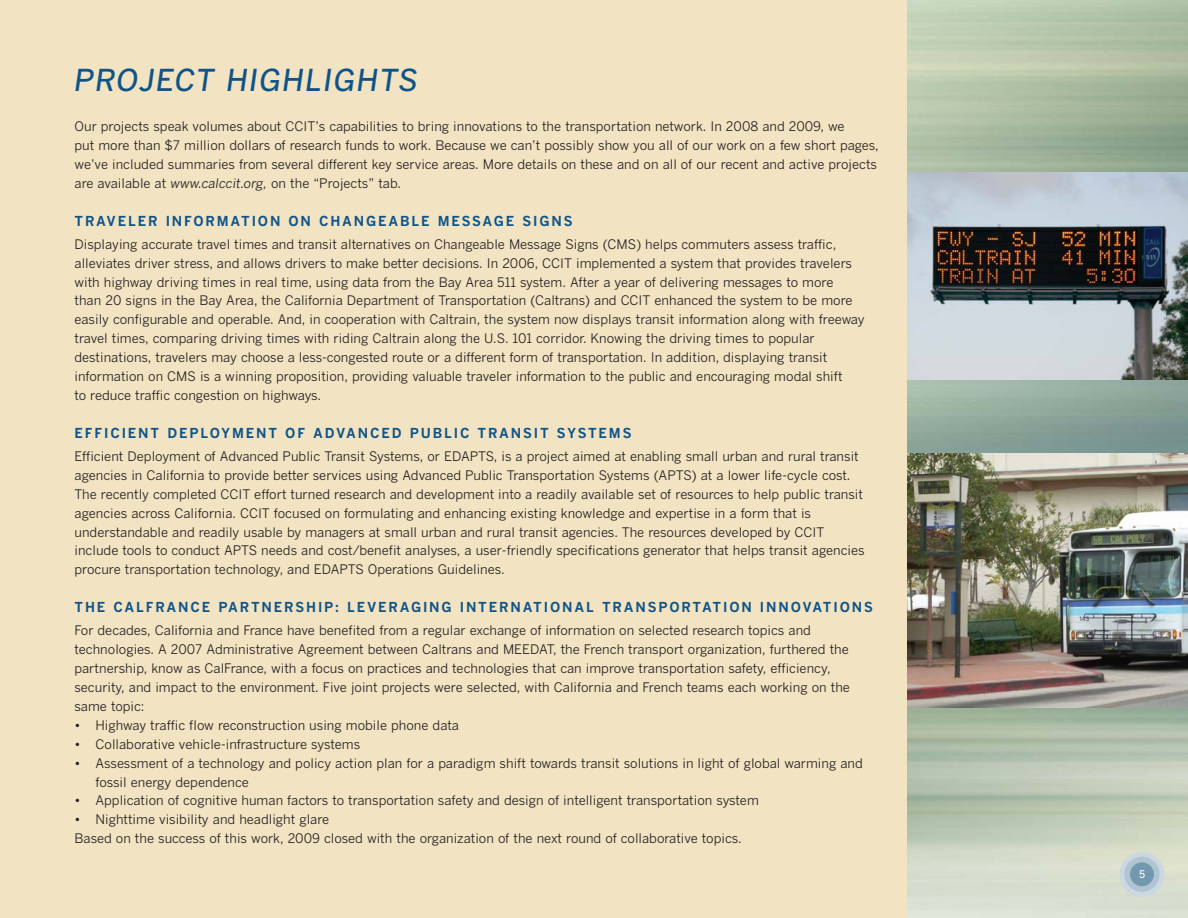
<style>
.page{position:relative;width:1188px;height:918px;background:#fff}
.page>*{position:absolute;margin:0;border:0;box-sizing:border-box;transform-origin:0 0}
.t1{font:italic 500 30px "Benton Gothic";letter-spacing:.035em;color:#0f5388}
.t2{font:700 13.65px "Benton Gothic";letter-spacing:.135em;color:#0f5388}
.t3{font:13.05px/18.9px "Benton Gothic";color:#231f20}
.t4{font:500 10.5px "Benton Gothic";color:#fff}
.s1{font-style:italic}
</style>
<div class="page">
<img style="left:906px;top:0;width:282px;height:918px">
<img style="left:906px;top:173px;width:282px;height:206px">
<img style="left:906px;top:454px;width:282px;height:254px">
<div style="left:1120px;top:852px;width:44px;height:45px;background:#cbd7e1;border-radius:50%"></div>
<div style="left:1124px;top:857px;width:36px;height:35px;background:#b0c4d2;border-radius:50%"></div>
<div style="left:1130px;top:862px;width:24px;height:24px;background:#7399b1;border-radius:50%"></div>
<div style="left:0;top:0;width:906px;height:918px;background:#f2e4c2"></div>
<h1 class="t1" style="left:75px;top:69px;width:345px">PROJECT HIGHLIGHTS</h1>
<p class="t3" style="left:75px;top:118px;width:806px">Our projects speak volumes about CCIT’s capabilities to bring innovations to the transportation network. In 2008 and 2009, we<br>put more than $7 million dollars of research funds to work. Because we can’t possibly show you all of our work on a few short pages, we’ve included summaries from several different key service areas. More details on these and on all of our recent and active projects are available at <span class="s1">www.calccit.org,</span> on the “Projects” tab.</p>
<p class="t2" style="left:75px;top:215px;width:500px">TRAVELER INFORMATION ON CHANGEABLE MESSAGE SIGNS</p>
<p class="t3" style="left:75px;top:236px;width:792px">Displaying accurate travel times and transit alternatives on Changeable Message Signs (CMS) helps commuters assess traffic, alleviates driver stress, and allows drivers to make better decisions. In 2006, CCIT implemented a system that provides travelers with highway driving times in real time, using data from the Bay Area 511 system. After a year of delivering messages to more<br>than 20 signs in the Bay Area, the California Department of Transportation (Caltrans) and CCIT enhanced the system to be more easily configurable and operable. And, in cooperation with Caltrain, the system now displays transit information along with freeway travel times, comparing driving times with riding Caltrain along the U.S. 101 corridor. Knowing the driving times to popular destinations, travelers may choose a less-congested route or a different form of transportation. In addition, displaying transit information on CMS is a winning proposition, providing valuable traveler information to the public and encouraging modal shift<br>to reduce traffic congestion on highways.</p>
<p class="t2" style="left:75px;top:428px;width:559px">EFFICIENT DEPLOYMENT OF ADVANCED PUBLIC TRANSIT SYSTEMS</p>
<p class="t3" style="left:75px;top:448px;width:792px">Efficient Deployment of Advanced Public Transit Systems, or EDAPTS, is a project aimed at enabling small urban and rural transit agencies in California to provide better services using Advanced Public Transportation Systems (APTS) at a lower life-cycle cost.<br>The recently completed CCIT effort turned research and development into a readily available set of resources to help public transit agencies across California. CCIT focused on formulating and enhancing existing knowledge and expertise in a form that is understandable and readily usable by managers at small urban and rural transit agencies. The resources developed by CCIT include tools to conduct APTS needs and cost/benefit analyses, a user-friendly specifications generator that helps transit agencies procure transportation technology, and EDAPTS Operations Guidelines.</p>
<p class="t2" style="left:75px;top:602px;width:800px">THE CALFRANCE PARTNERSHIP: LEVERAGING INTERNATIONAL TRANSPORTATION INNOVATIONS</p>
<p class="t3" style="left:75px;top:622px;width:777px">For decades, California and France have benefited from a regular exchange of information on selected research topics and technologies. A 2007 Administrative Agreement between Caltrans and MEEDAT, the French transport organization, furthered the partnership, know as CalFrance, with a focus on practices and technologies that can improve transportation safety, efficiency, security, and impact to the environment. Five joint projects were selected, with California and French teams each working on the same topic:</p>
<p class="t3" style="left:75px;top:717px;width:386px">• Highway traffic flow reconstruction using mobile phone data</p>
<p class="t3" style="left:75px;top:736px;width:287px">• Collaborative vehicle-infrastructure systems</p>
<p class="t3" style="left:96px;top:755px;width:769px;text-indent:-21px">• Assessment of a technology and policy action plan for a paradigm shift towards transit solutions in light of global warming and fossil energy dependence</p>
<p class="t3" style="left:75px;top:793px;width:686px">• Application of cognitive human factors to transportation safety and design of intelligent transportation system</p>
<p class="t3" style="left:75px;top:811px;width:669px">• Nighttime visibility and headlight glare<br>Based on the success of this work, 2009 closed with the organization of the next round of collaborative topics.</p>
<p class="t4" style="left:1139px;top:870px;width:8px">5</p>
</div>
